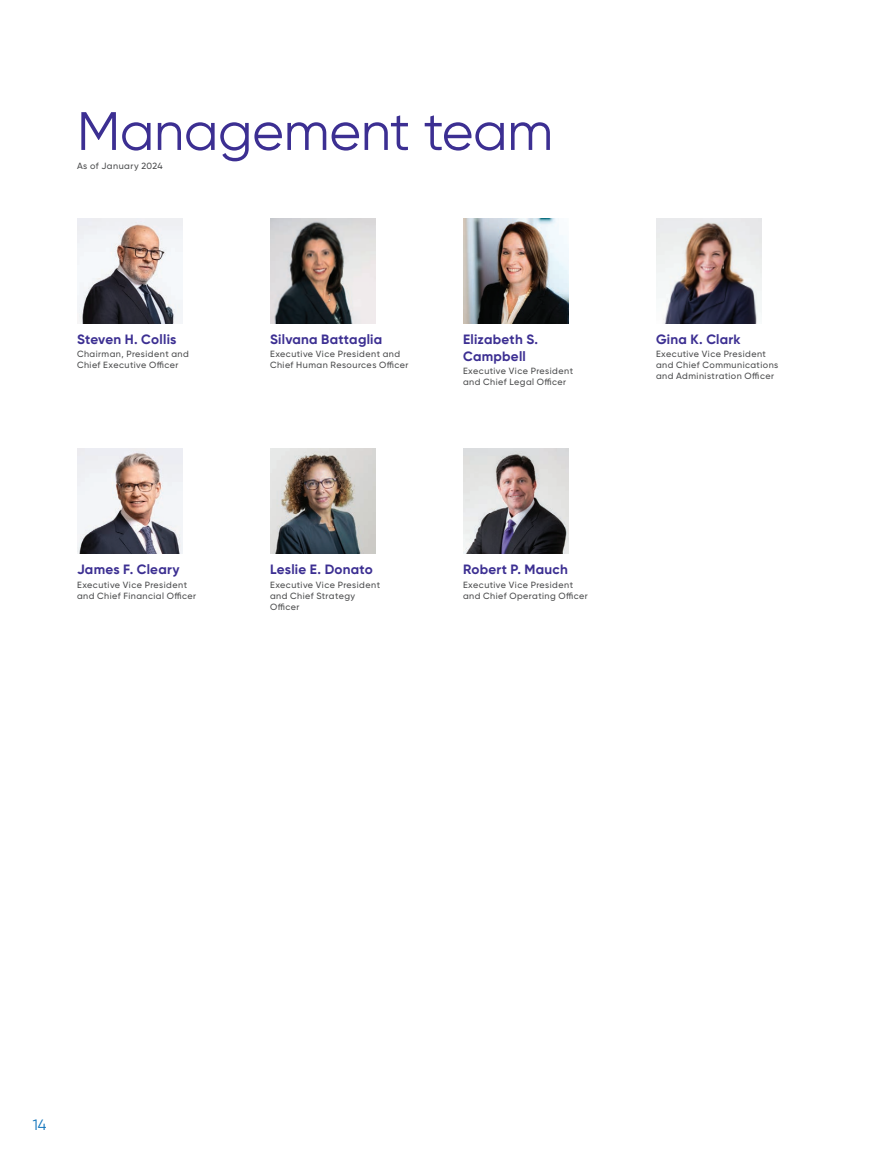
<style>
.page{position:relative;width:891px;height:1161px;background:#fff}
.page>*{position:absolute;margin:0;border:0;box-sizing:border-box;transform-origin:0 0}
.t1{font:54px "Ggwryw Cencora Gilroy Regular";letter-spacing:-.005em;color:#3c2f92}
.t2{font:15px "Ggwryw Cencora Gilroy Regular";color:#1074bc}
.t3{font:13.5px/17.5px "Wbpsrm Cencora Gilroy Bold";letter-spacing:.02em;color:#3c2f92}
.t4{font:9px/10.9px "Vwvkrt Cencora Gilroy Medium";letter-spacing:.05em;color:#4b4c4d}
</style>
<div class="page">
<img style="left:270px;top:218px;width:105px;height:105px">
<img style="left:463px;top:449px;width:105px;height:105px">
<img style="left:656px;top:218px;width:105px;height:105px">
<img style="left:463px;top:218px;width:105px;height:105px">
<img style="left:77px;top:219px;width:105px;height:105px">
<img style="left:78px;top:449px;width:105px;height:105px">
<img style="left:270px;top:449px;width:105px;height:105px">
<h1 class="t1" style="left:77px;top:98px;width:477px">Management team</h1>
<p class="t4" style="left:77px;top:161px;width:87px">As of January 2024</p>
<h3 class="t3" style="left:77px;top:330px;width:101px">Steven H. Collis</h3>
<p class="t4" style="left:77px;top:348px;width:113px">Chairman, President and<br>Chief Executive Officer</p>
<h3 class="t3" style="left:270px;top:330px;width:114px">Silvana Battaglia</h3>
<p class="t4" style="left:270px;top:348px;width:140px">Executive Vice President and<br>Chief Human Resources Officer</p>
<h3 class="t3" style="left:463px;top:330px;width:77px">Elizabeth S.<br>Campbell</h3>
<p class="t4" style="left:463px;top:365px;width:112px">Executive Vice President and Chief Legal Officer</p>
<h3 class="t3" style="left:656px;top:330px;width:86px">Gina K. Clark</h3>
<p class="t4" style="left:656px;top:348px;width:124px">Executive Vice President and Chief Communications and Administration Officer</p>
<h3 class="t3" style="left:77px;top:561px;width:104px">James F. Cleary</h3>
<p class="t4" style="left:77px;top:579px;width:121px">Executive Vice President and Chief Financial Officer</p>
<h3 class="t3" style="left:270px;top:561px;width:104px">Leslie E. Donato</h3>
<p class="t4" style="left:270px;top:579px;width:112px">Executive Vice President and Chief Strategy<br>Officer</p>
<h3 class="t3" style="left:463px;top:561px;width:106px">Robert P. Mauch</h3>
<p class="t4" style="left:463px;top:579px;width:126px">Executive Vice President and Chief Operating Officer</p>
<h2 class="t2" style="left:33px;top:1116px;width:15px">14</h2>
</div>
